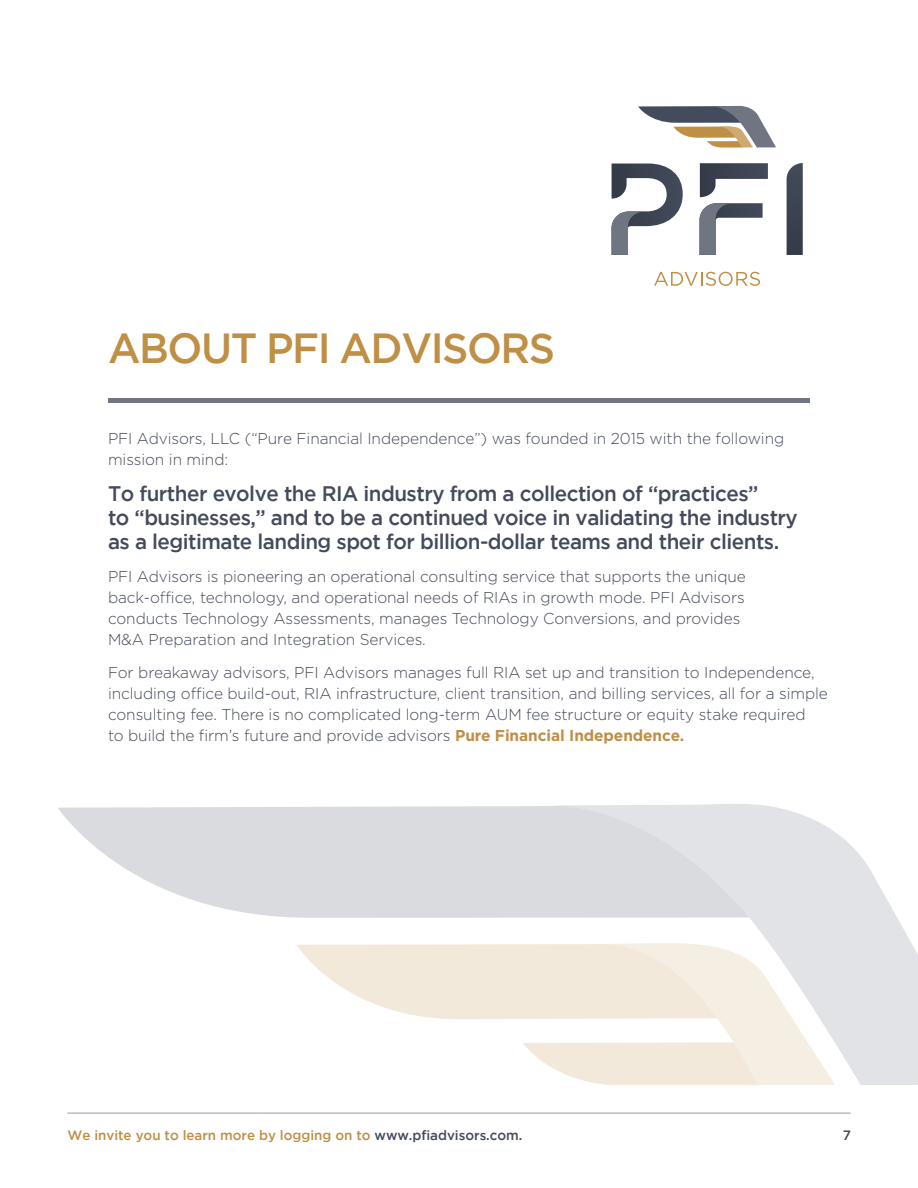
<style>
.page{position:relative;width:918px;height:1188px;background:#fff}
.page>*{position:absolute;margin:0;border:0;box-sizing:border-box;transform-origin:0 0}
.t1{font:500 42px "Gotham";letter-spacing:-.035em;color:#be8f44}
.t2{font:500 21px/24px "Gotham";letter-spacing:-.025em;color:#444a5b}
.t3{font:300 15.75px/21px "Gotham";letter-spacing:-.005em;color:#444a5b}
.t4{font:500 13.5px "Gotham";color:#be8f44}
.t5{font:500 13.5px "Gotham";color:#444a5b}
.t6{font:10.05px/12.1px "Myriad Pro";color:#000}
.s1{font-weight:700;color:#be8f44}
.s2{color:#444a5b}
</style>
<div class="page">
<hr style="left:108px;top:399px;width:702px;height:4px;background:#717682">
<hr style="left:68px;top:1112px;width:782px;height:2px;background:#717682">
<svg style="left:58px;top:806px;width:488px;height:112px;fill:#dadbdf"></svg>
<svg style="left:546px;top:804px;width:372px;height:280px;fill:#e2e3e6"></svg>
<svg style="left:297px;top:938px;width:538px;height:146px"></svg>
<svg style="left:638px;top:106px;width:138px;height:42px"></svg>
<svg style="left:654px;top:272px;width:106px;height:14px"></svg>
<svg style="left:787px;top:163px;width:16px;height:92px"></svg>
<svg style="left:611px;top:164px;width:72px;height:91px"></svg>
<svg style="left:700px;top:203px;width:63px;height:52px"></svg>
<svg style="left:700px;top:163px;width:68px;height:34px"></svg>
<h1 class="t1" style="left:108px;top:325px;width:448px">About PFI Advisors</h1>
<p class="t3" style="left:108px;top:428px;width:678px">PFI Advisors, LLC (“Pure Financial Independence”) was founded in 2015 with the following mission in mind:</p>
<h2 class="t2" style="left:108px;top:481px;width:691px">To further evolve the RIA industry from a collection of “practices”<br>to “businesses,” and to be a continued voice in validating the industry as a legitimate landing spot for billion-dollar teams and their clients.</h2>
<p class="t3" style="left:108px;top:566px;width:639px">PFI Advisors is pioneering an operational consulting service that supports the unique back-office, technology, and operational needs of RIAs in growth mode. PFI Advisors conducts Technology Assessments, manages Technology Conversions, and provides M&amp;A Preparation and Integration Services.</p>
<p class="t3" style="left:108px;top:662px;width:721px">For breakaway advisors, PFI Advisors manages full RIA set up and transition to Independence, including office build-out, RIA infrastructure, client transition, and billing services, all for a simple consulting fee. There is no complicated long-term AU M fee structure or equity stake required<br>to build the firm’s future and provide advisors <span class="s1">Pure Financial I ndependence.</span></p>
<p class="t6" style="left:568px;top:483px;width:24px">M 49<br>Y 38<br>K 9</p>
<p class="t6" style="left:568px;top:531px;width:8px">R<br>G</p>
<p class="t6" style="left:641px;top:483px;width:24px">M 65</p>
<p class="t6" style="left:641px;top:507px;width:22px">K 31</p>
<p class="t6" style="left:641px;top:531px;width:8px">R<br>G</p>
<p class="t6" style="left:716px;top:483px;width:24px">M 32<br>Y 62<br>K 0</p>
<p class="t6" style="left:716px;top:531px;width:8px">R<br>G</p>
<p class="t6" style="left:792px;top:507px;width:16px">K 4</p>
<p class="t4" style="left:68px;top:1128px;width:457px">We invite you to learn more by logging on to <span class="s2">www.pfiadvisors.com.</span></p>
<p class="t5" style="left:843px;top:1128px;width:10px">7</p>
</div>
